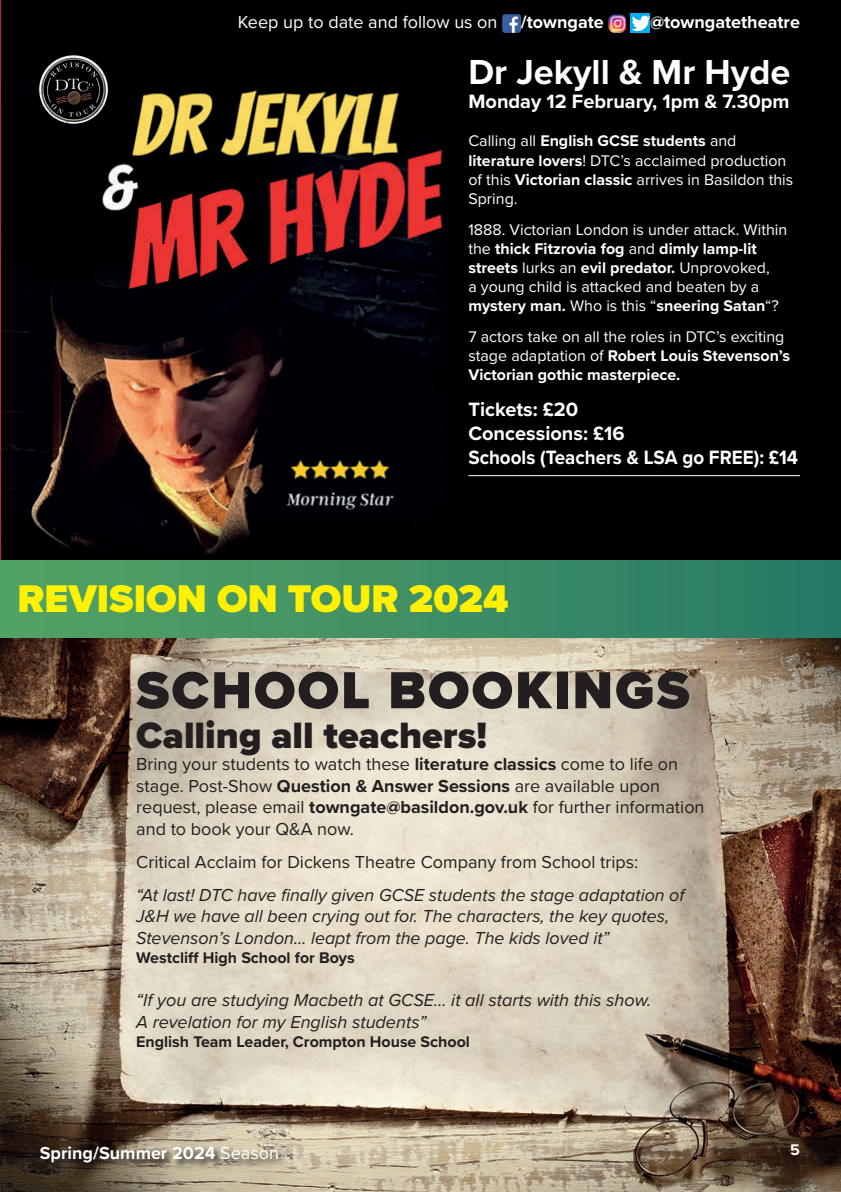
<style>
.page{position:relative;width:841px;height:1192px;background:#fff}
.page>*{position:absolute;margin:0;border:0;box-sizing:border-box;transform-origin:0 0}
.t1{font:900 54px "Proxima Nova";letter-spacing:.04em;color:#231f20}
.t2{font:900 40px "Proxima Nova";color:#fff101}
.t3{font:900 38px "Proxima Nova";color:#231f20}
.t4{font:700 36px "Proxima Nova";color:#fff}
.t5{font:700 20px/24px "Proxima Nova";color:#fff}
.t6{font:18px/21.6px "Proxima Nova";color:#231f20}
.t7{font:italic 18px/21.6px "Proxima Nova";color:#231f20}
.t8{font:700 18px "Proxima Nova";color:#fff}
.t9{font:18px "Proxima Nova";color:#fff}
.t10{font:16px/19.2px "Proxima Nova";color:#fff}
.t11{font:700 16px "Proxima Nova";color:#231f20}
.t12{font:700 16px "Proxima Nova";color:#fff}
.s1{font-weight:700}
.s2{font-weight:400}
</style>
<div class="page">
<img style="left:1px;top:0;width:839px;height:560px">
<img style="left:0;top:1px;width:1px;height:559px">
<img style="left:0;top:637px;width:840px;height:554px">
<hr style="left:468px;top:475px;width:331px;height:1px;background:#fff">
<img style="left:502px;top:14px;width:19px;height:19px">
<img style="left:608px;top:15px;width:18px;height:18px">
<div style="left:630px;top:14px;width:20px;height:19px;background:#00aeef"></div>
<img style="left:631px;top:15px;width:19px;height:16px">
<div style="left:0;top:560px;width:840px;height:77px;background:linear-gradient(to right,#53a463,#287a66)"></div>
<img style="left:40px;top:55px;width:68px;height:69px">
<svg style="left:39px;top:1144px;width:248px;height:28px;background:#807563"></svg>
<svg style="left:838px;top:1188px;width:3px;height:4px"></svg>
<p class="t9" style="left:238px;top:8px;width:261px">Keep up to date and follow us on</p>
<p class="t8" style="left:521px;top:8px;width:84px">/towngate</p>
<p class="t8" style="left:650px;top:8px;width:151px">@towngatetheatre</p>
<h3 class="t4" style="left:468px;top:45px;width:323px">Dr Jekyll &amp; Mr Hyde</h3>
<p class="t5" style="left:468px;top:89px;width:323px">Monday 12 February, 1pm &amp; 7.30pm</p>
<p class="t10" style="left:468px;top:131px;width:326px">Calling all <span class="s1">English GCSE students</span> and <span class="s1">literature lovers</span>! DTC’s acclaimed production of this <span class="s1">Victorian classic</span> arrives in Basildon this Spring.</p>
<p class="t10" style="left:468px;top:219px;width:320px">1888. Victorian London is under attack. Within the <span class="s1">thick Fitzrovia fog</span> and <span class="s1">dimly lamp-lit streets</span> lurks an <span class="s1">evil predator.</span> Unprovoked,<br>a young child is attacked and beaten by a <span class="s1">mystery man.</span> Who is this “<span class="s1">sneering Satan</span>“?</p>
<p class="t10" style="left:468px;top:326px;width:323px">7 actors take on all the roles in DTC’s exciting stage adaptation of <span class="s1">Robert Louis Stevenson’s<br>Victorian gothic masterpiece.</span></p>
<p class="t5" style="left:468px;top:396px;width:331px">Tickets: £20<br>Concessions: £16<br>Schools (Teachers &amp; LSA go FREE): £14</p>
<h2 class="t2" style="left:17px;top:568px;width:492px">REVISION ON TOUR 2024</h2>
<h1 class="t1" style="left:136px;top:650px;width:555px">SCHOOL BOOKINGS</h1>
<h3 class="t3" style="left:136px;top:707px;width:352px">Calling all teachers!</h3>
<p class="t6" style="left:136px;top:752px;width:569px">Bring your students to watch these <span class="s1">literature classics</span> come to life on stage. Post-Show <span class="s1">Question &amp; Answer Sessions</span> are available upon request, please email <span class="s1">towngate@basildon.gov.uk</span> for further information and to book your Q&amp;A now.</p>
<p class="t6" style="left:136px;top:850px;width:503px">Critical Acclaim for Dickens Theatre Company from School trips:</p>
<p class="t7" style="left:136px;top:883px;width:549px">“At last! DTC have finally given GCSE students the stage adaptation of<br>J&amp;H we have all been crying out for. The characters, the key quotes,<br>Stevenson’s London… leapt from the page. The kids loved it”</p>
<p class="t11" style="left:136px;top:945px;width:220px">Westcliff High School for Boys</p>
<p class="t7" style="left:136px;top:988px;width:516px">“If you are studying Macbeth at GCSE… it all starts with this show.<br>A revelation for my English students”</p>
<p class="t11" style="left:136px;top:1029px;width:335px">English Team Leader, Crompton House School</p>
<p class="t8" style="left:40px;top:1139px;width:241px">Spring/Summer 2024 <span class="s2">Season</span></p>
<p class="t12" style="left:790px;top:1137px;width:11px">5</p>
</div>
